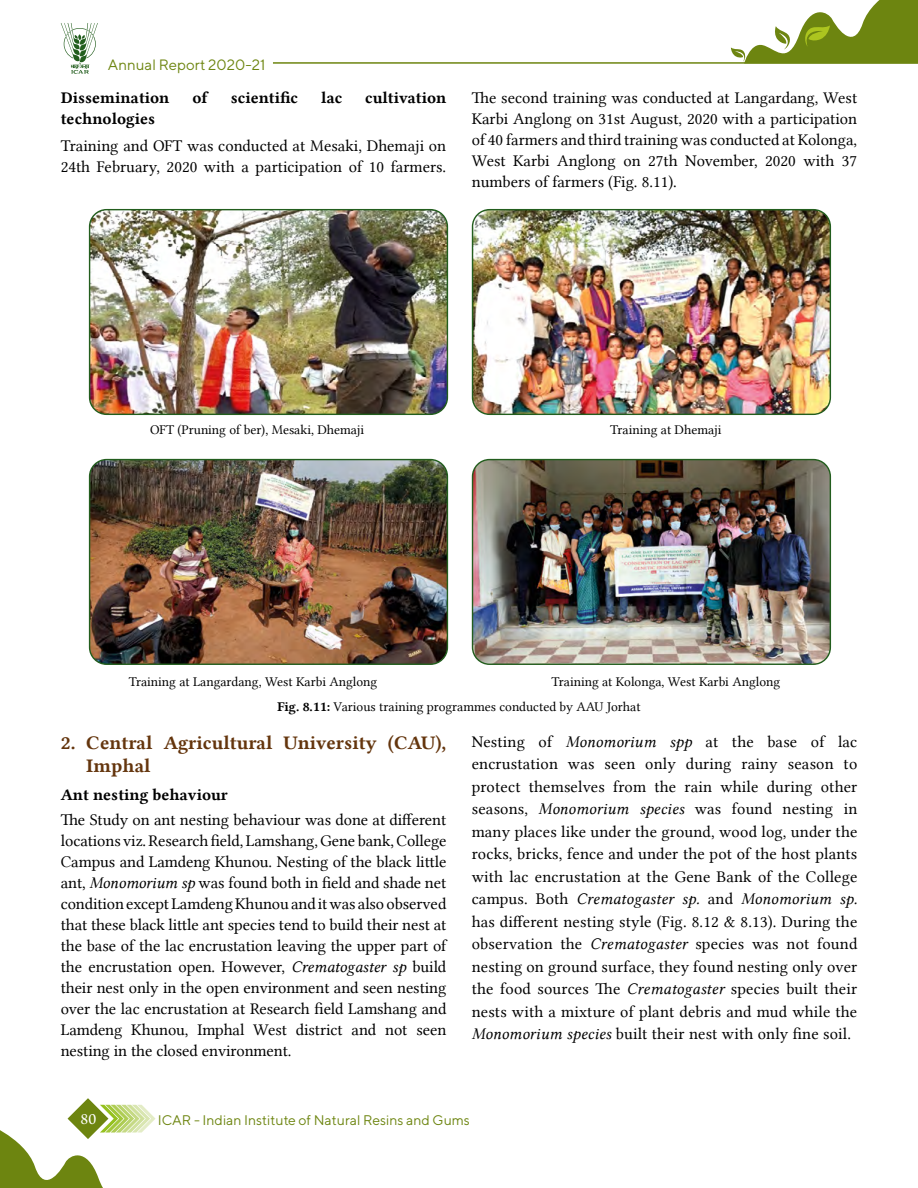
<style>
.page{position:relative;width:918px;height:1188px;background:#fff}
.page>*{position:absolute;margin:0;border:0;box-sizing:border-box;transform-origin:0 0}
.t1{font:19.5px/22.5px "Lin Libertine B";color:#64350d}
.t2{font:16.5px/21px "Lin Libertine";color:#000;text-align:justify}
.t3{font:16.5px "Lin Libertine B";color:#000}
.t4{font:16.5px "Lin Libertine I";letter-spacing:.01em;color:#000}
.t5{font:16.5px "Arno Pro";color:#fff}
.t6{font:15px "TT Norms";color:#6d8510}
.t7{font:13.95px "TT Norms";color:#6d8510}
.t8{font:13.5px/25.5px "Lin Libertine";color:#000}
.s1{font-family:"Lin Libertine B"}
.s2{font-family:"Lin Libertine I"}
.s3{font-family:"Lin Libertine"}
</style>
<div class="page">
<img style="left:90px;top:210px;width:357px;height:204px">
<div style="left:89px;top:209px;width:359px;height:206px;border:1px solid #235e1e;border-radius:17px"></div>
<img style="left:473px;top:210px;width:357px;height:204px">
<div style="left:472px;top:209px;width:359px;height:206px;border:1px solid #235e1e;border-radius:17px"></div>
<img style="left:90px;top:460px;width:357px;height:204px">
<div style="left:89px;top:459px;width:359px;height:206px;border:1px solid #235e1e;border-radius:17px"></div>
<img style="left:473px;top:460px;width:357px;height:204px">
<div style="left:472px;top:459px;width:359px;height:206px;border:1px solid #235e1e;border-radius:17px"></div>
<hr style="left:273px;top:62px;width:645px;height:2px;background:#6d8510">
<svg style="left:731px;top:0;width:187px;height:64px"></svg>
<svg style="left:61px;top:23px;width:37px;height:51px"></svg>
<svg style="left:0;top:1098px;width:156px;height:90px"></svg>
<p class="t6" style="left:108px;top:55px;width:159px">Annual Report 2020-21</p>
<p class="t3" style="left:61px;top:86px;width:110px">Dissemination</p>
<p class="t3" style="left:192px;top:86px;width:17px">of</p>
<p class="t3" style="left:231px;top:86px;width:69px">scientific</p>
<p class="t3" style="left:321px;top:86px;width:23px">lac</p>
<p class="t3" style="left:365px;top:86px;width:83px">cultivation</p>
<p class="t3" style="left:61px;top:107px;width:96px">technologies</p>
<p class="t2" style="left:61px;top:135px;width:387px">Training and OFT was conducted at Mesaki, Dhemaji on<br>24th February, 2020 with a participation of 10 farmers.</p>
<p class="t2" style="left:472px;top:87px;width:387px">The second training was conducted at Langardang, West Karbi Anglong on 31st August, 2020 with a participation of 40 farmers and third training was conducted at Kolonga, West Karbi Anglong on 27th November, 2020 with 37 numbers of farmers (Fig. 8.11).</p>
<p class="t8" style="left:150px;top:417px;width:216px">OFT (Pruning of ber), Mesaki, Dhemaji</p>
<p class="t8" style="left:610px;top:417px;width:113px">Training at Dhemaji</p>
<p class="t8" style="left:277px;top:669px;width:504px;text-indent:274px">Training at Kolonga, West Karbi Anglong<br><span class="s1">Fig. 8.11:</span> Various training programmes conducted by AAU Jorhat</p>
<p class="t1" style="left:86px;top:732px;width:361px;text-indent:-26px">2. Central Agricultural University (CAU),<br>Imphal</p>
<p class="t3" style="left:61px;top:783px;width:169px">Ant nesting behaviour</p>
<p class="t2" style="left:61px;top:809px;width:387px">The Study on ant nesting behaviour was done at different locations viz. Research field, Lamshang, Gene bank, College Campus and Lamdeng Khunou. Nesting of the black little ant, <span class="s2">Monomorium sp</span> was found both in field and shade net condition except Lamdeng Khunou and it was also observed that these black little ant species tend to build their nest at the base of the lac encrustation leaving the upper part of the encrustation open. However, <span class="s2">Crematogaster sp</span> build their nest only in the open environment and seen nesting over the lac encrustation at Research field Lamshang and Lamdeng Khunou, Imphal West district and not seen nesting in the closed environment.</p>
<p class="t8" style="left:129px;top:669px;width:250px">Training at Langardang, West Karbi Anglong</p>
<p class="t2" style="left:472px;top:730px;width:387px;line-height:22.5px">Nesting of <span class="s2">Monomorium spp</span> at the base of lac encrustation was seen only during rainy season to protect themselves from the rain while during other seasons, <span class="s2">Monomorium species</span> was found nesting in many places like under the ground, wood log, under the rocks, bricks, fence and under the pot of the host plants with lac encrustation at the Gene Bank of the College</p>
<p class="t4" style="left:472px;top:890px;width:387px"><span class="s3">campus. Both</span> Crematogaster sp. <span class="s3">and</span> Monomorium sp.</p>
<p class="t2" style="left:472px;top:910px;width:387px;line-height:22.5px">has different nesting style (Fig. 8.12 &amp; 8.13). During the observation the <span class="s2">Crematogaster</span> species was not found nesting on ground surface, they found nesting only over the food sources The <span class="s2">Crematogaster</span> species built their nests with a mixture of plant debris and mud while the <span class="s2">Monomorium species</span> built their nest with only fine soil.</p>
<p class="t5" style="left:81px;top:1110px;width:17px">80</p>
<p class="t7" style="left:158px;top:1112px;width:314px">ICAR - Indian Institute of Natural Resins and Gums</p>
</div>
